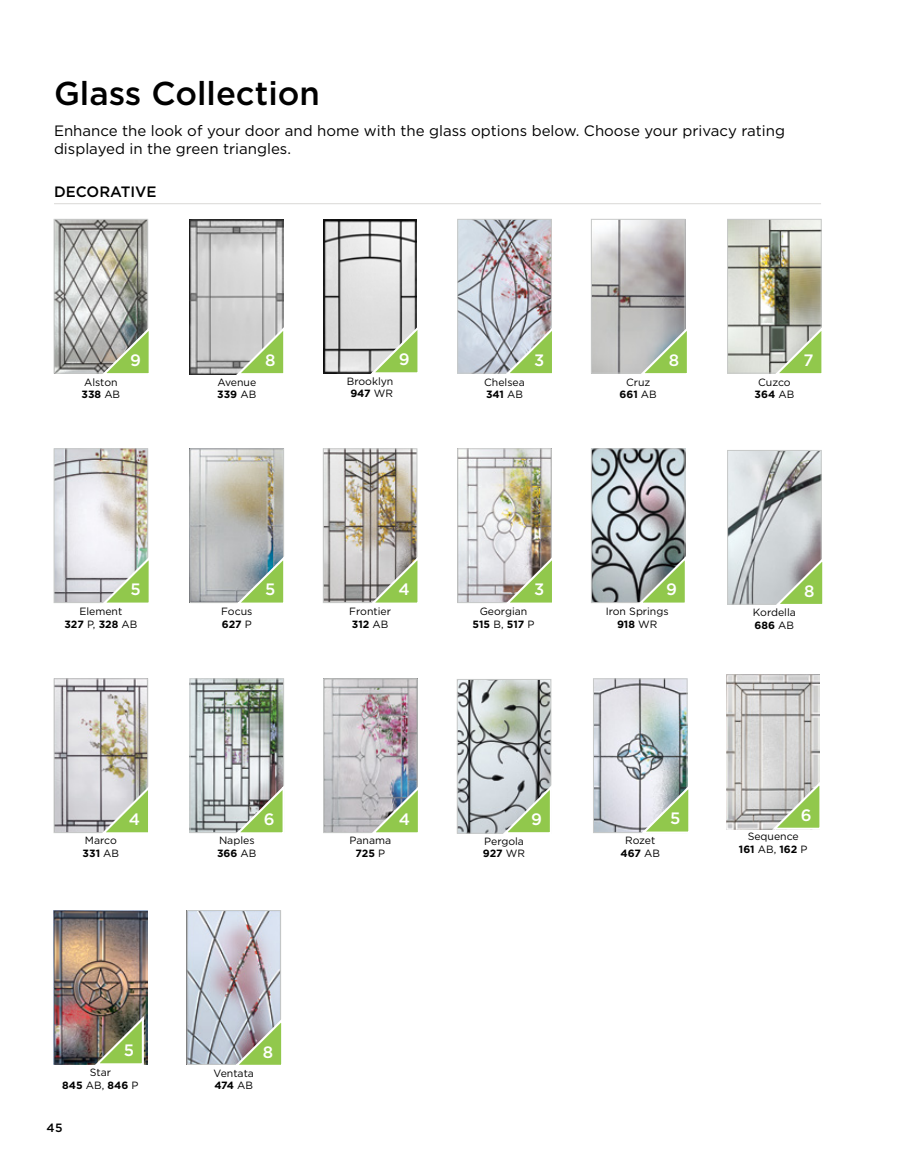
<style>
.page{position:relative;width:905px;height:1175px;background:#fff}
.page>*{position:absolute;margin:0;border:0;box-sizing:border-box;transform-origin:0 0}
.t1{font:500 33px "Gotham";color:#000}
.t2{font:500 16.5px "Gotham";color:#fff}
.t3{font:15px/18px "Gotham";color:#000}
.t4{font:500 15px "Gotham";color:#000}
.t5{font:500 12px "Gotham";color:#000}
.t6{font:10.5px/12.6px "Gotham";color:#000;text-align:center}
.s1{font-weight:700}
</style>
<div class="page">
<img style="left:190px;top:220px;width:93px;height:154px">
<img style="left:593px;top:221px;width:90px;height:150px">
<div style="left:591px;top:219px;width:94px;height:154px;border:1px solid #c7c9c8"></div>
<img style="left:56px;top:450px;width:90px;height:151px">
<div style="left:54px;top:448px;width:94px;height:155px;border:1px solid #c7c9c8"></div>
<img style="left:729px;top:221px;width:90px;height:150px">
<div style="left:727px;top:219px;width:94px;height:154px;border:1px solid #c7c9c8"></div>
<img style="left:459px;top:221px;width:90px;height:150px">
<div style="left:457px;top:219px;width:94px;height:154px;border:1px solid #c7c9c8"></div>
<img style="left:56px;top:221px;width:90px;height:150px">
<div style="left:54px;top:219px;width:94px;height:154px;border:1px solid #c7c9c8"></div>
<img style="left:325px;top:450px;width:90px;height:151px">
<div style="left:323px;top:448px;width:94px;height:155px;border:1px solid #c7c9c8"></div>
<img style="left:192px;top:450px;width:90px;height:151px">
<div style="left:190px;top:448px;width:94px;height:155px;border:1px solid #c7c9c8"></div>
<img style="left:56px;top:680px;width:90px;height:151px">
<div style="left:54px;top:678px;width:94px;height:155px;border:1px solid #c7c9c8"></div>
<img style="left:729px;top:452px;width:90px;height:150px">
<div style="left:727px;top:450px;width:94px;height:154px;border:1px solid #c7c9c8"></div>
<img style="left:459px;top:450px;width:90px;height:151px">
<div style="left:457px;top:448px;width:94px;height:155px;border:1px solid #c7c9c8"></div>
<img style="left:593px;top:450px;width:90px;height:151px">
<div style="left:591px;top:448px;width:94px;height:155px;border:1px solid #c7c9c8"></div>
<img style="left:192px;top:680px;width:90px;height:151px">
<div style="left:190px;top:678px;width:94px;height:155px;border:1px solid #c7c9c8"></div>
<img style="left:325px;top:680px;width:90px;height:151px">
<div style="left:323px;top:678px;width:94px;height:155px;border:1px solid #c7c9c8"></div>
<img style="left:595px;top:680px;width:90px;height:151px">
<div style="left:593px;top:678px;width:94px;height:155px;border:1px solid #c7c9c8"></div>
<img style="left:459px;top:681px;width:90px;height:150px">
<div style="left:457px;top:679px;width:94px;height:154px;border:1px solid #c7c9c8"></div>
<hr style="left:54px;top:203px;width:767px;height:1px;background:#d9d8d6">
<svg style="left:101px;top:323px;width:48px;height:51px"></svg>
<svg style="left:504px;top:323px;width:48px;height:51px"></svg>
<svg style="left:639px;top:323px;width:48px;height:51px"></svg>
<svg style="left:773px;top:323px;width:49px;height:51px"></svg>
<svg style="left:101px;top:553px;width:48px;height:50px"></svg>
<svg style="left:235px;top:553px;width:49px;height:50px"></svg>
<svg style="left:370px;top:553px;width:48px;height:50px"></svg>
<svg style="left:100px;top:782px;width:49px;height:51px"></svg>
<svg style="left:640px;top:781px;width:49px;height:52px"></svg>
<svg style="left:504px;top:553px;width:48px;height:50px"></svg>
<svg style="left:235px;top:782px;width:49px;height:51px"></svg>
<svg style="left:637px;top:553px;width:49px;height:50px"></svg>
<svg style="left:370px;top:782px;width:48px;height:51px"></svg>
<svg style="left:774px;top:554px;width:49px;height:51px"></svg>
<svg style="left:502px;top:782px;width:50px;height:52px"></svg>
<svg style="left:235px;top:323px;width:49px;height:52px"></svg>
<img style="left:189px;top:912px;width:90px;height:150px">
<div style="left:187px;top:910px;width:94px;height:154px;border:1px solid #c7c9c8"></div>
<svg style="left:233px;top:1015px;width:49px;height:50px"></svg>
<img style="left:726px;top:674px;width:93px;height:155px">
<svg style="left:771px;top:778px;width:49px;height:52px"></svg>
<img style="left:54px;top:910px;width:93px;height:154px">
<svg style="left:94px;top:1013px;width:51px;height:52px"></svg>
<img style="left:323px;top:219px;width:94px;height:154px">
<svg style="left:370px;top:322px;width:48px;height:52px"></svg>
<h1 class="t1" style="left:54px;top:71px;width:267px">Glass Collection</h1>
<h3 class="t3" style="left:54px;top:121px;width:732px">Enhance the look of your door and home with the glass options below. Choose your privacy rating displayed in the green triangles.</h3>
<h3 class="t4" style="left:54px;top:182px;width:104px">DECORATIVE</h3>
<p class="t6" style="left:81px;top:375px;width:40px;text-align:left">Alston<br><span class="s1">338</span> AB</p>
<h2 class="t2" style="left:399px;top:348px;width:12px">9</h2>
<h2 class="t2" style="left:130px;top:349px;width:12px">9</h2>
<h2 class="t2" style="left:534px;top:349px;width:12px">3</h2>
<h2 class="t2" style="left:668px;top:349px;width:12px">8</h2>
<h2 class="t2" style="left:803px;top:349px;width:12px">7</h2>
<h2 class="t2" style="left:265px;top:349px;width:12px">8</h2>
<p class="t6" style="left:347px;top:374px;width:48px">Brooklyn<br><span class="s1">947</span> WR</p>
<p class="t6" style="left:217px;top:375px;width:40px;text-align:left">Avenue<br><span class="s1">339</span> AB</p>
<p class="t6" style="left:484px;top:375px;width:42px;text-align:left">Chelsea<br><span class="s1">341</span> AB</p>
<p class="t6" style="left:619px;top:375px;width:39px">Cruz<br><span class="s1">661</span> AB</p>
<p class="t6" style="left:754px;top:375px;width:41px">Cuzco<br><span class="s1">364</span> AB</p>
<h2 class="t2" style="left:131px;top:579px;width:12px">5</h2>
<h2 class="t2" style="left:265px;top:579px;width:12px">5</h2>
<h2 class="t2" style="left:398px;top:579px;width:13px">4</h2>
<h2 class="t2" style="left:534px;top:579px;width:12px">3</h2>
<h2 class="t2" style="left:666px;top:579px;width:12px">9</h2>
<h2 class="t2" style="left:804px;top:580px;width:12px">8</h2>
<p class="t6" style="left:64px;top:605px;width:75px">Element<br><span class="s1">327</span> P, <span class="s1">328</span> AB</p>
<p class="t6" style="left:221px;top:605px;width:33px;text-align:left">Focus<br><span class="s1">627</span> P</p>
<p class="t6" style="left:349px;top:605px;width:43px;text-align:left">Frontier<br><span class="s1">312</span> AB</p>
<p class="t6" style="left:472px;top:605px;width:63px">Georgian<br><span class="s1">515</span> B, <span class="s1">517</span> P</p>
<p class="t6" style="left:605px;top:605px;width:64px">Iron Springs<br><span class="s1">918</span> WR</p>
<p class="t6" style="left:753px;top:606px;width:44px;text-align:left">Kordella<br><span class="s1">686</span> AB</p>
<p class="t6" style="left:83px;top:834px;width:38px;text-align:left">Marco<br><span class="s1">331</span> AB</p>
<h2 class="t2" style="left:129px;top:808px;width:13px">4</h2>
<h2 class="t2" style="left:670px;top:807px;width:12px">5</h2>
<h2 class="t2" style="left:531px;top:808px;width:12px">9</h2>
<h2 class="t2" style="left:264px;top:808px;width:12px">6</h2>
<h2 class="t2" style="left:399px;top:808px;width:13px">4</h2>
<p class="t6" style="left:217px;top:834px;width:41px;text-align:left">Naples<br><span class="s1">366</span> AB</p>
<p class="t6" style="left:349px;top:834px;width:43px">Panama<br><span class="s1">725</span> P</p>
<p class="t6" style="left:620px;top:834px;width:41px">Rozet<br><span class="s1">467</span> AB</p>
<p class="t6" style="left:483px;top:834px;width:44px;text-align:left">Pergola<br><span class="s1">927</span> WR</p>
<h2 class="t2" style="left:800px;top:804px;width:12px">6</h2>
<p class="t6" style="left:739px;top:830px;width:70px">Sequence<br><span class="s1">161</span> AB, <span class="s1">162</span> P</p>
<h2 class="t2" style="left:124px;top:1039px;width:12px">5</h2>
<p class="t6" style="left:62px;top:1065px;width:78px">Star<br><span class="s1">845</span> AB, <span class="s1">846</span> P</p>
<p class="t5" style="left:47px;top:1120px;width:17px">45</p>
<p class="t6" style="left:213px;top:1066px;width:42px;text-align:left">Ventata<br><span class="s1">474</span> AB</p>
<h2 class="t2" style="left:263px;top:1041px;width:12px">8</h2>
</div>
